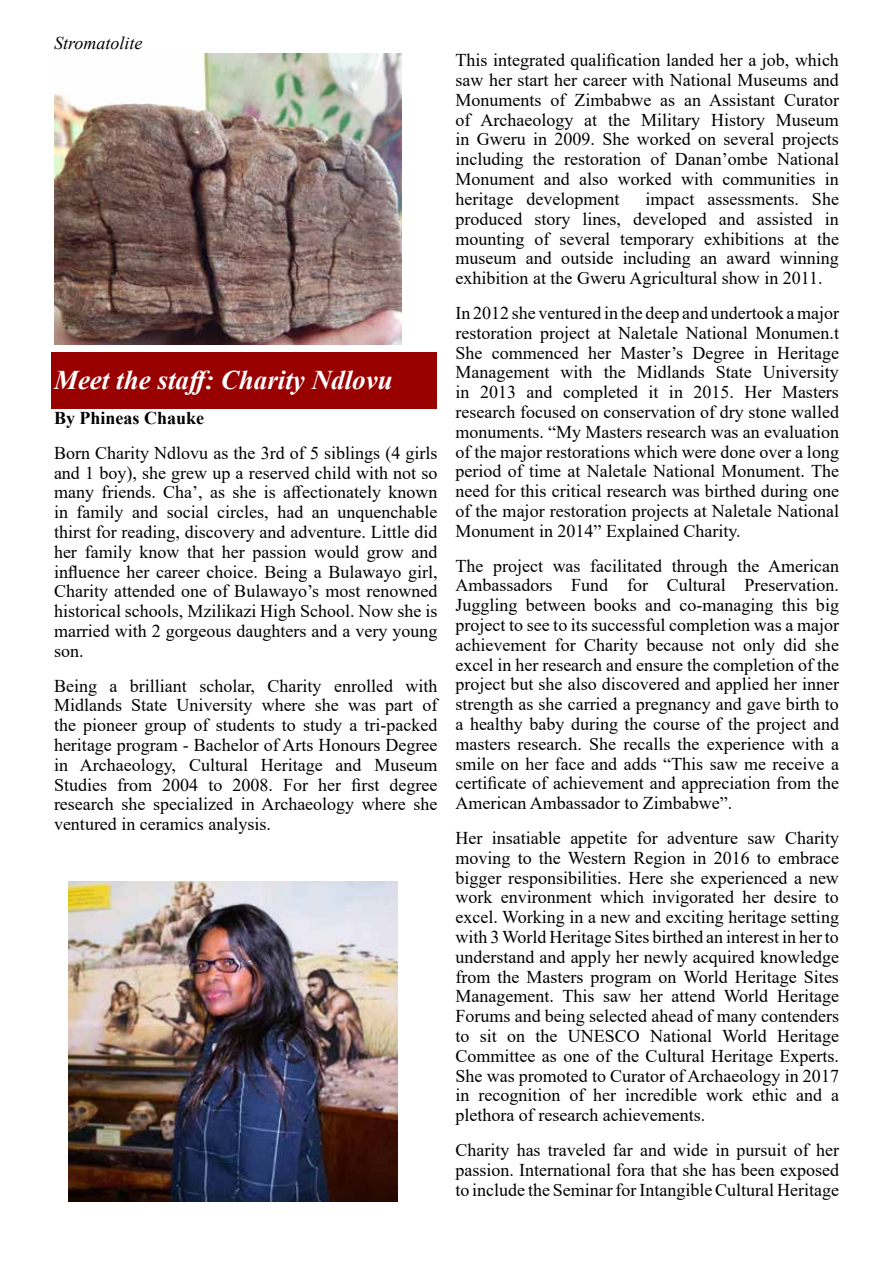
<style>
.page{position:relative;width:893px;height:1263px;background:#fff}
.page>*{position:absolute;margin:0;border:0;box-sizing:border-box;transform-origin:0 0}
.t1{font:italic 700 27px "Times New Roman";color:#fff}
.t2{font:18px/19.8px "Times New Roman";color:#000;text-align:justify}
.t3{font:700 18px "Times New Roman";color:#000}
.t4{font:italic 18px "Times New Roman";color:#000}
</style>
<div class="page">
<div style="left:51px;top:352px;width:386px;height:56px;background:#900"></div>
<img style="left:54px;top:54px;width:348px;height:290px">
<img style="left:69px;top:882px;width:329px;height:319px">
<p class="t4" style="left:54px;top:30px;width:90px">Stromatolite</p>
<h1 class="t1" style="left:54px;top:361px;width:340px">Meet the staff: Charity Ndlovu</h1>
<p class="t3" style="left:54px;top:405px;width:152px">By Phineas Chauke</p>
<p class="t2" style="left:54px;top:442px;width:385px">Born Charity Ndlovu as the 3rd of 5 siblings (4 girls and 1 boy), she grew up a reserved child with not so many friends. Cha’, as she is affectionately known in family and social circles, had an unquenchable thirst for reading, discovery and adventure. Little did her family know that her passion would grow and influence her career choice. Being a Bulawayo girl, Charity attended one of Bulawayo’s most renowned historical schools, Mzilikazi High School. Now she is married with 2 gorgeous daughters and a very young son.</p>
<p class="t2" style="left:54px;top:675px;width:385px">Being a brilliant scholar, Charity enrolled with Midlands State University where she was part of the pioneer group of students to study a tri-packed heritage program - Bachelor of Arts Honours Degree in Archaeology, Cultural Heritage and Museum Studies from 2004 to 2008. For her first degree research she specialized in Archaeology where she ventured in ceramics analysis.</p>
<p class="t2" style="left:455px;top:50px;width:385px">This integrated qualification landed her a job, which saw her start her career with National Museums and Monuments of Zimbabwe as an Assistant Curator of Archaeology at the Military History Museum in Gweru in 2009. She worked on several projects including the restoration of Danan’ombe National Monument and also worked with communities in heritage development</p>
<p class="t2" style="left:455px;top:188px;width:385px;text-indent:190px">impact assessments. She produced story lines, developed and assisted in mounting of several temporary exhibitions at the museum and outside including an award winning exhibition at the Gweru Agricultural show in 2011.</p>
<p class="t2" style="left:455px;top:302px;width:385px">In 2012 she ventured in the deep and undertook a major restoration project at Naletale National Monumen.t She commenced her Master’s Degree in Heritage Management with the Midlands State University in 2013 and completed it in 2015. Her Masters research focused on conservation of dry stone walled monuments. “My Masters research was an evaluation of the major restorations which were done over a long period of time at Naletale National Monument. The need for this critical research was birthed during one of the major restoration projects at Naletale National Monument in 2014” Explained Charity.</p>
<p class="t2" style="left:455px;top:555px;width:385px">The project was facilitated through the American Ambassadors Fund for Cultural Preservation.<br>Juggling between books and co-managing this big project to see to its successful completion was a major achievement for Charity because not only did she excel in her research and ensure the completion of the project but she also discovered and applied her inner strength as she carried a pregnancy and gave birth to a healthy baby during the course of the project and masters research. She recalls the experience with a smile on her face and adds “This saw me receive a certificate of achievement and appreciation from the American Ambassador to Zimbabwe”.</p>
<p class="t2" style="left:455px;top:827px;width:385px">Her insatiable appetite for adventure saw Charity moving to the Western Region in 2016 to embrace bigger responsibilities. Here she experienced a new work environment which invigorated her desire to excel. Working in a new and exciting heritage setting with 3 World Heritage Sites birthed an interest in her to understand and apply her newly acquired knowledge from the Masters program on World Heritage Sites Management. This saw her attend World Heritage Forums and being selected ahead of many contenders to sit on the UNESCO National World Heritage Committee as one of the Cultural Heritage Experts.<br>She was promoted to Curator of Archaeology in 2017 in recognition of her incredible work ethic and a plethora of research achievements.</p>
<p class="t2" style="left:455px;top:1139px;width:385px">Charity has traveled far and wide in pursuit of her passion. International fora that she has been exposed to include the Seminar for Intangible Cultural Heritage</p>
</div>
